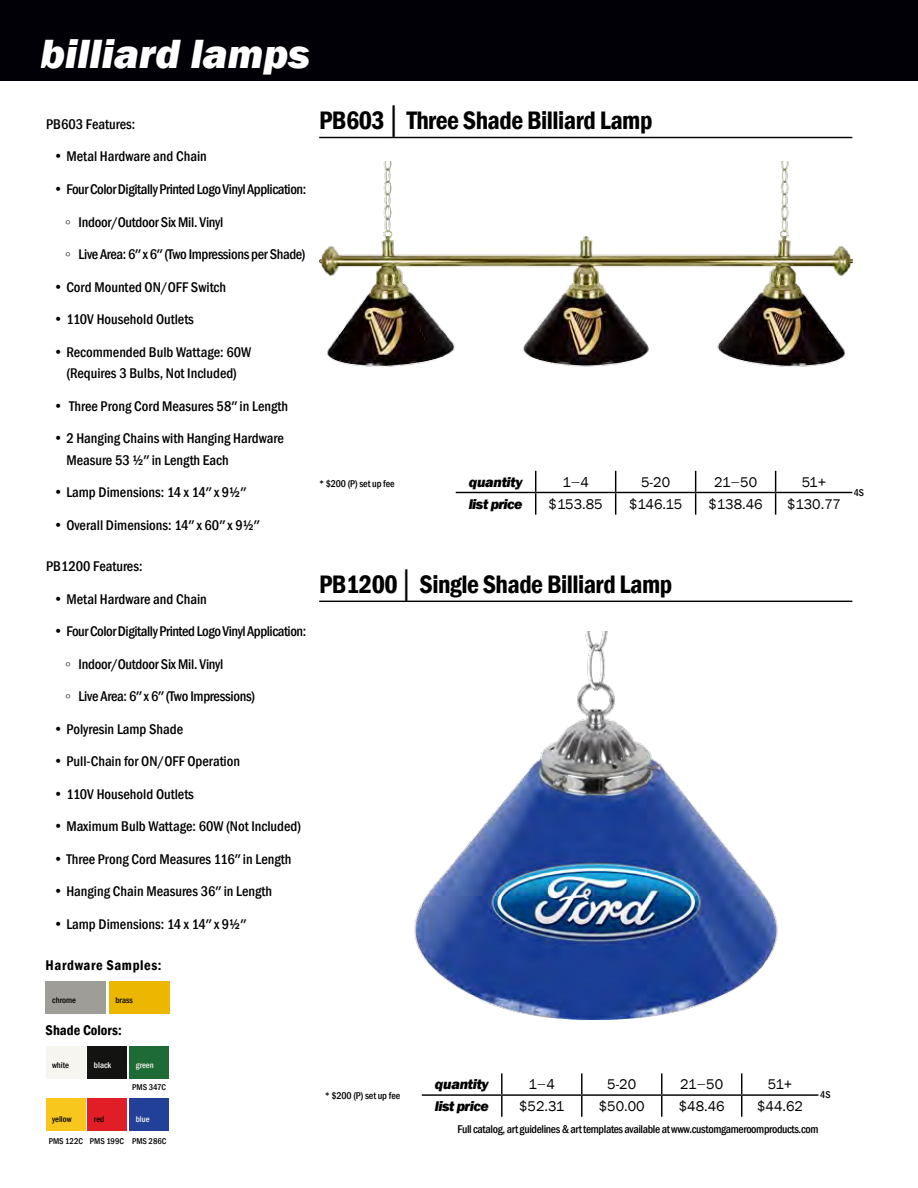
<style>
.page{position:relative;width:918px;height:1188px;background:#fff}
.page>*{position:absolute;margin:0;border:0;box-sizing:border-box;transform-origin:0 0}
.t1{font:italic 800 42px "Franklin Gothic";color:#fff}
.t2{font:600 condensed 25.95px "Franklin Gothic";letter-spacing:-.02em;color:#000}
.t3{font:500 condensed 14.4px/21.6px "Franklin Gothic";color:#000;text-align:center}
.t4{font:500 condensed 14.4px "Franklin Gothic";letter-spacing:-.03em;color:#000}
.t5{font:500 condensed 14.4px "Franklin Gothic";letter-spacing:-.02em;color:#000}
.t6{font:14.4px "Franklin Gothic";color:#000}
.t7{font:500 condensed 14.4px "Franklin Gothic";letter-spacing:-.025em;color:#000}
.t8{font:italic 800 14.4px "Franklin Gothic";letter-spacing:-.03em;color:#000}
.t9{font:600 condensed 14.4px "Franklin Gothic";letter-spacing:.04em;color:#000}
.t10{font:600 condensed 14.4px "Franklin Gothic";color:#000}
.t11{font:500 condensed 11.55px "Franklin Gothic";letter-spacing:-.03em;color:#000}
.t12{font:500 condensed 10.05px "Franklin Gothic";letter-spacing:-.01em;color:#000}
.t13{font:500 condensed 8.7px "Franklin Gothic";color:#000}
.t14{font:500 condensed 8.7px "Franklin Gothic";color:#f6f5f1}
.t15{font:500 condensed 8.7px "Franklin Gothic";color:#fff}
.s1{font-family:"Bodoni"}
</style>
<div class="page">
<div style="left:0;top:0;width:918px;height:81px;background:#000006"></div>
<hr style="left:319px;top:601px;width:533px;height:1px;background:#000">
<hr style="left:319px;top:137px;width:533px;height:1px;background:#000">
<hr style="left:501px;top:1073px;width:2px;height:21px;background:#000">
<hr style="left:581px;top:1073px;width:2px;height:21px;background:#000">
<hr style="left:422px;top:1094px;width:80px;height:2px;background:#000">
<hr style="left:502px;top:1094px;width:80px;height:2px;background:#000">
<hr style="left:501px;top:1096px;width:2px;height:21px;background:#000">
<hr style="left:582px;top:1094px;width:80px;height:2px;background:#000">
<hr style="left:581px;top:1096px;width:2px;height:21px;background:#000">
<hr style="left:662px;top:1094px;width:80px;height:2px;background:#000">
<svg style="left:661px;top:1073px;width:1px;height:44px"></svg>
<hr style="left:742px;top:1094px;width:76px;height:2px;background:#000">
<svg style="left:741px;top:1073px;width:1px;height:44px"></svg>
<hr style="left:456px;top:492px;width:80px;height:1px;background:#000">
<hr style="left:536px;top:492px;width:80px;height:1px;background:#000">
<svg style="left:535px;top:471px;width:1px;height:44px"></svg>
<hr style="left:616px;top:492px;width:80px;height:1px;background:#000">
<svg style="left:615px;top:471px;width:1px;height:44px"></svg>
<hr style="left:696px;top:492px;width:80px;height:1px;background:#000">
<svg style="left:695px;top:471px;width:1px;height:44px"></svg>
<hr style="left:776px;top:492px;width:76px;height:1px;background:#000">
<svg style="left:775px;top:471px;width:1px;height:44px"></svg>
<img style="left:414px;top:631px;width:364px;height:389px">
<img style="left:319px;top:161px;width:533px;height:206px">
<div style="left:46px;top:1046px;width:39px;height:33px;background:#f7f5f0"></div>
<div style="left:46px;top:981px;width:60px;height:33px;background:#9f9d97"></div>
<div style="left:87px;top:1046px;width:40px;height:33px;background:#131312"></div>
<div style="left:109px;top:981px;width:60px;height:33px;background:#ecb700"></div>
<div style="left:129px;top:1046px;width:40px;height:33px;background:#1f6b36"></div>
<div style="left:46px;top:1098px;width:39px;height:33px;background:#f7c71e"></div>
<div style="left:87px;top:1098px;width:40px;height:33px;background:#e11e25"></div>
<div style="left:129px;top:1098px;width:40px;height:33px;background:#224098"></div>
<h1 class="t1" style="left:40px;top:26px;width:271px">billiard lamps</h1>
<p class="t3" style="left:46px;top:113px;width:91px">PB603 Features:</p>
<p class="t3" style="left:53px;top:146px;width:155px">• Metal Hardware and Chain</p>
<p class="t4" style="left:53px;top:180px;width:254px">• Four Color Digitally Printed Logo Vinyl Application:</p>
<p class="t5" style="left:66px;top:212px;width:159px">◦ Indoor/Outdoor Six Mil. Vinyl</p>
<p class="t7" style="left:66px;top:245px;width:242px">◦ Live Area: 6″ x 6″ (Two Impressions per Shade)</p>
<p class="t3" style="left:53px;top:276px;width:174px">• Cord Mounted ON/OFF Switch</p>
<p class="t3" style="left:53px;top:308px;width:142px">• 110V Household Outlets</p>
<p class="t3" style="left:53px;top:341px;width:199px">• Recommended Bulb Wattage: 60W (Requires 3 Bulbs, Not Included)</p>
<p class="t3" style="left:53px;top:395px;width:236px">• Three Prong Cord Measures 58″ in Length</p>
<p class="t3" style="left:66px;top:428px;width:219px;text-align:left;text-indent:-13px">• 2 Hanging Chains with Hanging Hardware<br>Measure 53 ½″ in Length Each</p>
<p class="t3" style="left:53px;top:482px;width:194px">• Lamp Dimensions: 14 x 14″ x 9½″</p>
<p class="t3" style="left:53px;top:514px;width:207px">• Overall Dimensions: 14″ x 60″ x 9½″</p>
<p class="t3" style="left:46px;top:555px;width:98px">PB1200 Features:</p>
<p class="t3" style="left:53px;top:588px;width:155px">• Metal Hardware and Chain</p>
<p class="t4" style="left:53px;top:622px;width:254px">• Four Color Digitally Printed Logo Vinyl Application:</p>
<p class="t5" style="left:66px;top:654px;width:159px">◦ Indoor/Outdoor Six Mil. Vinyl</p>
<p class="t5" style="left:66px;top:687px;width:191px">◦ Live Area: 6″ x 6″ (Two Impressions)</p>
<p class="t3" style="left:53px;top:718px;width:131px">• Polyresin Lamp Shade</p>
<p class="t3" style="left:53px;top:750px;width:188px">• Pull-Chain for ON/OFF Operation</p>
<p class="t3" style="left:53px;top:783px;width:142px">• 110V Household Outlets</p>
<p class="t3" style="left:53px;top:815px;width:249px">• Maximum Bulb Wattage: 60W (Not Included)</p>
<p class="t3" style="left:53px;top:848px;width:240px">• Three Prong Cord Measures 116″ in Length</p>
<p class="t3" style="left:53px;top:880px;width:220px">• Hanging Chain Measures 36″ in Length</p>
<p class="t3" style="left:53px;top:913px;width:194px">• Lamp Dimensions: 14 x 14″ x 9½″</p>
<p class="t9" style="left:46px;top:956px;width:117px">Hardware Samples:</p>
<p class="t13" style="left:52px;top:994px;width:25px">chrome</p>
<p class="t13" style="left:115px;top:994px;width:19px">brass</p>
<p class="t10" style="left:46px;top:1021px;width:78px">Shade Colors:</p>
<p class="t13" style="left:52px;top:1059px;width:19px">white</p>
<p class="t15" style="left:94px;top:1059px;width:19px">black</p>
<p class="t14" style="left:136px;top:1059px;width:19px">green</p>
<p class="t13" style="left:132px;top:1081px;width:35px">PMS 347C</p>
<p class="t13" style="left:52px;top:1114px;width:21px">yellow</p>
<p class="t13" style="left:94px;top:1114px;width:12px">red</p>
<p class="t14" style="left:136px;top:1114px;width:15px">blue</p>
<p class="t13" style="left:49px;top:1135px;width:119px">PMS 122C PMS 199C PMS 286C</p>
<h2 class="t2" style="left:319px;top:103px;width:335px">PB603│ Three Shade Billiard Lamp</h2>
<p class="t12" style="left:319px;top:477px;width:77px">* $200 (P) set up fee</p>
<p class="t8" style="left:469px;top:472px;width:55px">quantity</p>
<p class="t6" style="left:562px;top:473px;width:28px">1<span class="s1">−</span>4</p>
<p class="t6" style="left:641px;top:473px;width:31px">5-20</p>
<p class="t6" style="left:714px;top:473px;width:45px">21<span class="s1">−</span>50</p>
<p class="t6" style="left:802px;top:473px;width:26px">51+</p>
<p class="t8" style="left:469px;top:494px;width:56px">list price</p>
<p class="t6" style="left:549px;top:495px;width:56px">$153.85</p>
<p class="t6" style="left:629px;top:495px;width:55px">$146.15</p>
<p class="t6" style="left:708px;top:495px;width:56px">$138.46</p>
<p class="t6" style="left:787px;top:495px;width:55px">$130.77</p>
<h2 class="t2" style="left:319px;top:567px;width:355px">PB1200│ Single Shade Billiard Lamp</h2>
<p class="t12" style="left:325px;top:1089px;width:77px">* $200 (P) set up fee</p>
<p class="t8" style="left:435px;top:1075px;width:55px">quantity</p>
<p class="t6" style="left:528px;top:1076px;width:28px">1<span class="s1">−</span>4</p>
<p class="t6" style="left:607px;top:1076px;width:31px">5-20</p>
<p class="t6" style="left:680px;top:1076px;width:45px">21<span class="s1">−</span>50</p>
<p class="t6" style="left:768px;top:1076px;width:26px">51+</p>
<p class="t8" style="left:435px;top:1097px;width:56px">list price</p>
<p class="t6" style="left:519px;top:1097px;width:47px">$52.31</p>
<p class="t6" style="left:599px;top:1097px;width:47px">$50.00</p>
<p class="t6" style="left:679px;top:1097px;width:47px">$48.46</p>
<p class="t6" style="left:757px;top:1097px;width:48px">$44.62</p>
<p class="t12" style="left:820px;top:1088px;width:12px">4S</p>
<p class="t11" style="left:458px;top:1121px;width:362px">Full catalog, art guidelines &amp; art templates available at www.customgameroomproducts.com</p>
<p class="t12" style="left:854px;top:486px;width:12px">4S</p>
</div>
